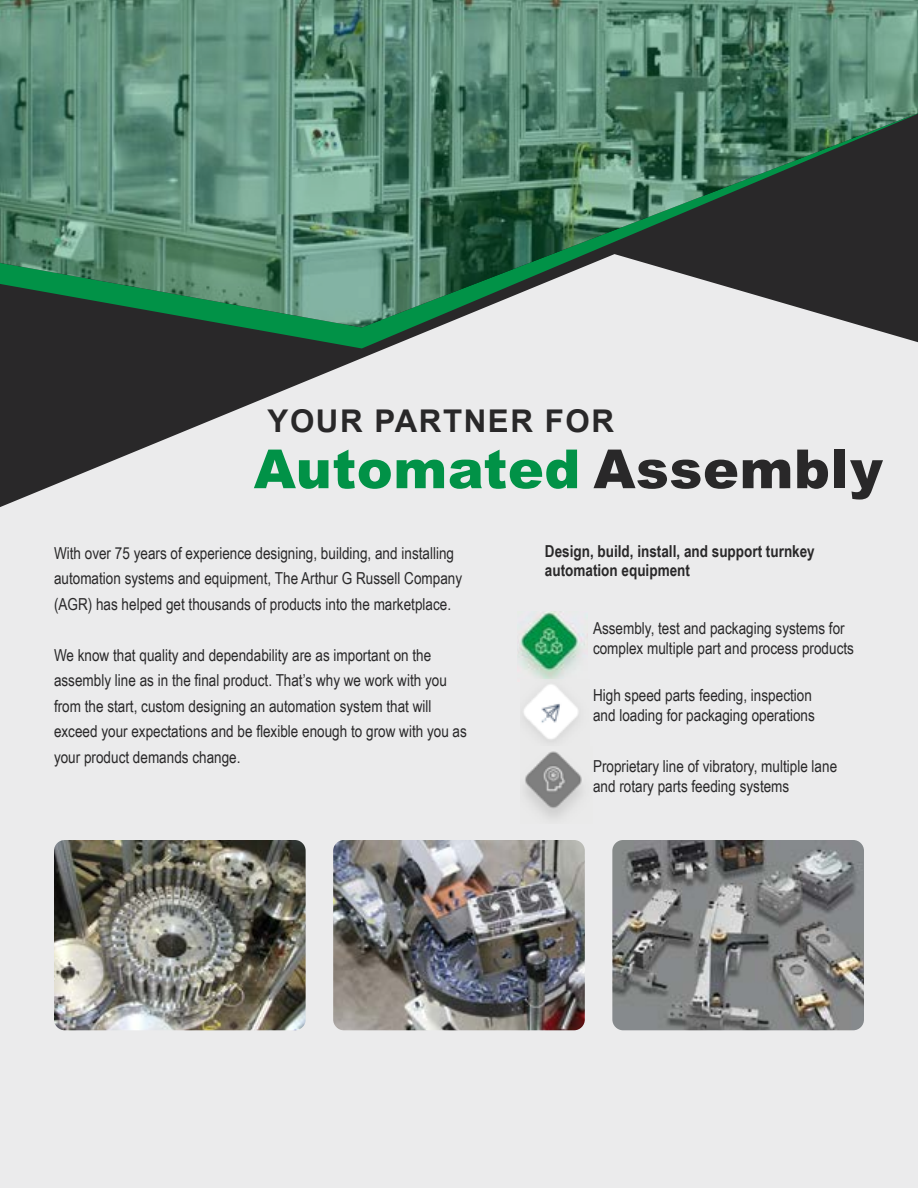
<style>
.page{position:relative;width:918px;height:1188px;background:#fff}
.page>*{position:absolute;margin:0;border:0;box-sizing:border-box;transform-origin:0 0}
.t1{font:900 54px "Arial";letter-spacing:.01em;color:#019247}
.t2{font:700 31.35px "Arial";letter-spacing:.05em;color:#292829}
.t3{font:16.5px/25.5px "Arial Narrow";color:#292829}
.t4{font:700 16.5px/19.8px "Arial Narrow";color:#292829}
.s1{color:#292829}
</style>
<div class="page">
<div style="left:0;top:176px;width:918px;height:1012px;background:#ebebec"></div>
<svg style="left:0;top:348px;width:386px;height:159px"></svg>
<svg style="left:0;top:327px;width:918px;height:21px"></svg>
<img style="left:0;top:0;width:918px;height:327px">
<img style="left:518px;top:611px;width:67px;height:68px">
<img style="left:523px;top:685px;width:56px;height:58px">
<img style="left:524px;top:751px;width:59px;height:68px">
<img style="left:54px;top:840px;width:252px;height:190px">
<img style="left:333px;top:840px;width:252px;height:190px">
<img style="left:612px;top:840px;width:252px;height:190px">
<h2 class="t2" style="left:268px;top:401px;width:348px">YOUR PARTNER FOR</h2>
<h1 class="t1" style="left:254px;top:430px;width:631px">Automated <span class="s1">Assembly</span></h1>
<p class="t3" style="left:54px;top:539px;width:410px">With over 75 years of experience designing, building, and installing automation systems and equipment, The Arthur G Russell Company (AGR) has helped get thousands of products into the marketplace.</p>
<p class="t3" style="left:54px;top:641px;width:414px">We know that quality and dependability are as important on the assembly line as in the final product. That’s why we work with you from the start, custom designing an automation system that will exceed your expectations and be flexible enough to grow with you as your product demands change.</p>
<p class="t4" style="left:545px;top:540px;width:271px">Design, build, install, and support turnkey automation equipment</p>
<p class="t3" style="left:593px;top:618px;width:262px;line-height:19.8px">Assembly, test and packaging systems for complex multiple part and process products</p>
<p class="t3" style="left:593px;top:685px;width:223px;line-height:19.8px">High speed parts feeding, inspection and loading for packaging operations</p>
<p class="t3" style="left:593px;top:756px;width:246px;line-height:19.8px">Proprietary line of vibratory, multiple lane and rotary parts feeding systems</p>
</div>
